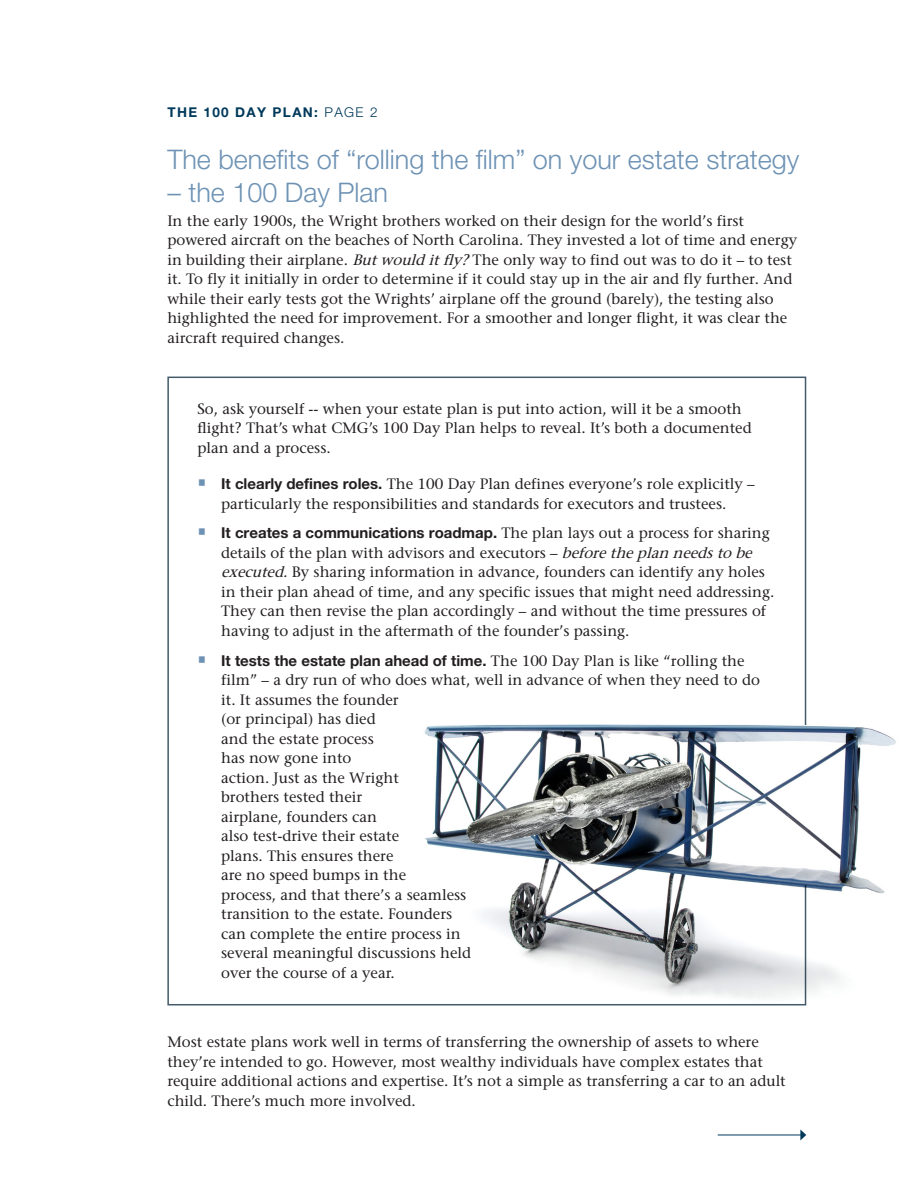
<style>
.page{position:relative;width:918px;height:1188px;background:#fff}
.page>*{position:absolute;margin:0;border:0;box-sizing:border-box;transform-origin:0 0}
.t1{font:300 27px "Helvetica Neue LT Pro";color:#6d92b4}
.t2{font:500 15px/19.5px "Stone Serif Std";color:#231f20}
.t3{font:700 15px "Helvetica Neue LT Pro";color:#231f20}
.t4{font:700 13.5px "Helvetica Neue LT Pro";letter-spacing:.1em;color:#00395a}
.s1{font-weight:300}
.s2{font-style:italic}
.s3{font-family:"Glypha LT Std";font-weight:100;font-size:18px;color:#6d92b4}
.s4{font-family:"Helvetica Neue LT Pro";font-weight:700}
.s5{font-family:"Stone Serif Std";font-weight:500}
</style>
<div class="page">
<hr style="left:718px;top:1135px;width:83px;height:1px;background:#00395a">
<svg style="left:800px;top:1129px;width:6px;height:11px"></svg>
<img style="left:387px;top:680px;width:509px;height:325px">
<p class="t4" style="left:167px;top:104px;width:212px">THE 100 DAY PLAN: <span class="s1">PAGE 2</span></p>
<h1 class="t1" style="left:167px;top:143px;width:634px">The benefits of “rolling the film” on your estate strategy</h1>
<h1 class="t1" style="left:167px;top:176px;width:222px">– the 100 Day Plan</h1>
<p class="t2" style="left:167px;top:211px;width:631px">In the early 1900s, the Wright brothers worked on their design for the world’s first powered aircraft on the beaches of North Carolina. They invested a lot of time and energy in building their airplane. <span class="s2">Butwould itfly?</span>The only way to find out was to do it – to test it. To fly it initially in order to determine if it could stay up in the air and fly further. And while their early tests got the Wrights’ airplane off the ground (barely), the testing also highlighted the need for improvement. For a smoother and longer flight, it was clear the aircraft required changes.</p>
<p class="t2" style="left:197px;top:399px;width:556px">So, ask yourself -- when your estate plan is put into action, will it be a smooth flight? That’s what CMG’s 100 Day Plan helps to reveal. It’s both a documented plan and a process.</p>
<p class="t2" style="left:197px;top:474px;width:559px;text-align:center"><span class="s3">•</span> <span class="s4">It clearly defines roles.</span> The 100 Day Plan defines everyone’s role explicitly – particularly the responsibilities and standards for executors and trustees.</p>
<p class="t3" style="left:197px;top:524px;width:574px"><span class="s3">•</span> It creates a communications roadmap. <span class="s5">The plan lays out a process for sharing</span></p>
<p class="t2" style="left:221px;top:543px;width:555px">details of the plan with advisors and executors – <span class="s2">beforetheplan needstobe executed.</span>By sharing information in advance, founders can identify any holes in their plan ahead of time, and any specific issues that might need addressing.<br>They can then revise the plan accordingly – and without the time pressures of having to adjust in the aftermath of the founder’s passing.</p>
<p class="t3" style="left:197px;top:651px;width:549px"><span class="s3">•</span> It tests the estate plan ahead of time. <span class="s5">The 100 Day Plan is like “rolling the</span></p>
<p class="t2" style="left:221px;top:670px;width:540px">film” – a dry run of who does what, well in advance of when they need to do it. It assumes the founder<br>(or principal) has died<br>and the estate process<br>has now gone into<br>action. Just as the Wright<br>brothers tested their<br>airplane, founders can<br>also test-drive their estate<br>plans. This ensures there<br>are no speed bumps in the<br>process, and that there’s a seamless<br>transition to the estate. Founders<br>can complete the entire process in<br>several meaningful discussions held<br>over the course of a year.</p>
<p class="t2" style="left:167px;top:1032px;width:620px">Most estate plans work well in terms of transferring the ownership of assets to where they’re intended to go. However, most wealthy individuals have complex estates that require additional actions and expertise. It’s not a simple as transferring a car to an adult child. There’s much more involved.</p>
</div>
